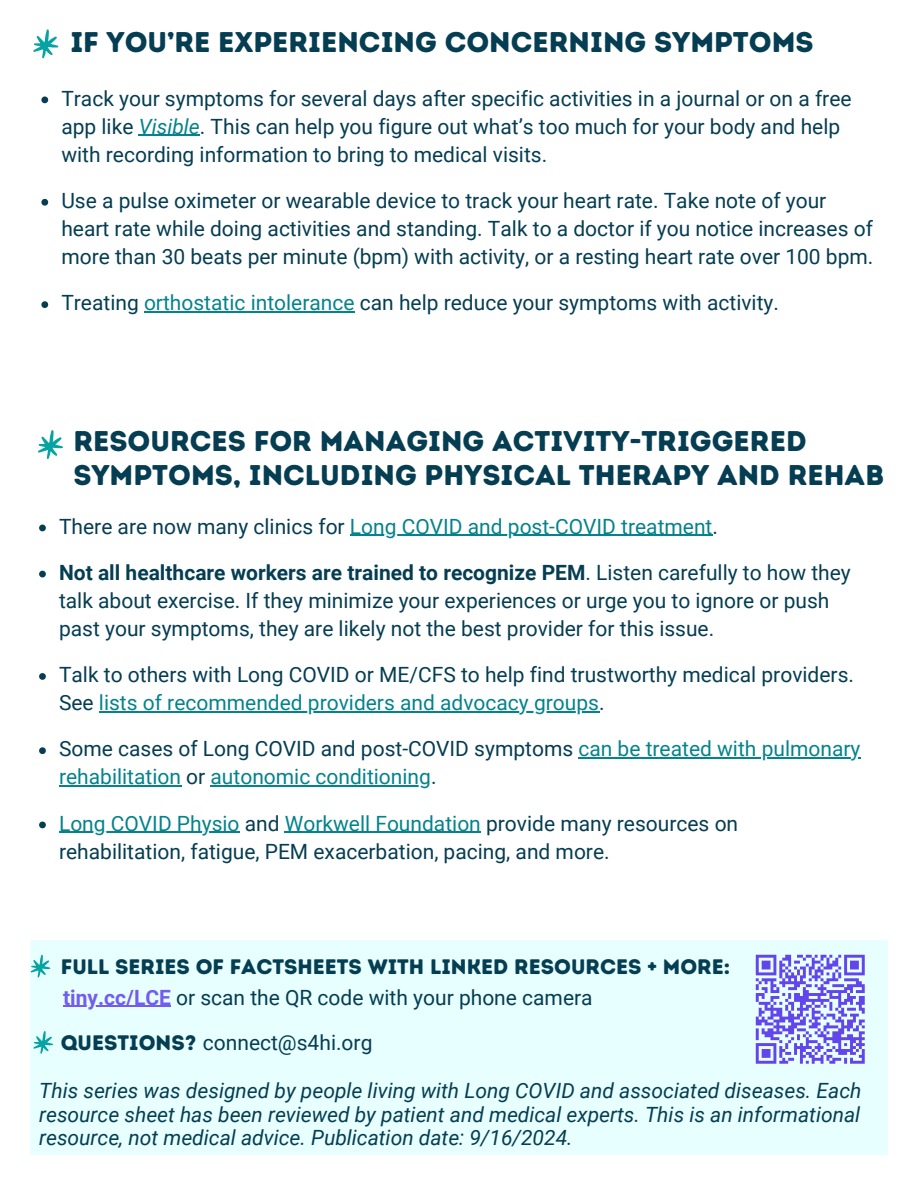
<style>
.page{position:relative;width:918px;height:1188px;background:#fff}
.page>*{position:absolute;margin:0;border:0;box-sizing:border-box;transform-origin:0 0}
.t1{font:28.5px/33.8px "Intro Rust Base";color:#053d52}
.t2{font:21px/28.2px "Roboto";color:#053d52}
.t3{font:italic 21px/23.7px "Roboto";color:#053d52;text-align:justify}
.t4{font:21px "Roboto";color:#04838b}
.t5{font:700 21px "Roboto";color:#053d52}
.t6{font:21px "Intro Rust Base";color:#053d52}
.s1{font-style:italic;color:#04838b}
.s2{color:#04838b}
.s3{color:#053d52}
.s4{font-weight:400}
.s5{font-weight:700;color:#735cef}
.s6{font-family:"Intro Rust Base"}
</style>
<div class="page">
<div style="left:30px;top:941px;width:858px;height:214px;background:#e7fffe"></div>
<svg style="left:33px;top:29px;width:26px;height:29px"></svg>
<svg style="left:41px;top:97px;width:7px;height:6px"></svg>
<hr style="left:139px;top:135px;width:61px;height:1px;background:#04838b">
<svg style="left:41px;top:199px;width:7px;height:7px"></svg>
<svg style="left:41px;top:301px;width:7px;height:7px"></svg>
<hr style="left:144px;top:311px;width:211px;height:2px;background:#04838b">
<hr style="left:63px;top:1006px;width:108px;height:1px;background:#735cef">
<svg style="left:30px;top:955px;width:20px;height:22px"></svg>
<svg style="left:33px;top:1031px;width:20px;height:22px"></svg>
<svg style="left:756px;top:955px;width:109px;height:109px"></svg>
<svg style="left:38px;top:430px;width:25px;height:29px"></svg>
<svg style="left:39px;top:525px;width:7px;height:6px"></svg>
<hr style="left:350px;top:535px;width:363px;height:1px;background:#04838b">
<svg style="left:39px;top:571px;width:7px;height:6px"></svg>
<svg style="left:39px;top:673px;width:7px;height:7px"></svg>
<hr style="left:99px;top:711px;width:500px;height:1px;background:#04838b">
<svg style="left:39px;top:747px;width:7px;height:7px"></svg>
<hr style="left:578px;top:757px;width:283px;height:2px;background:#04838b">
<hr style="left:59px;top:786px;width:122px;height:1px;background:#04838b">
<hr style="left:211px;top:786px;width:220px;height:1px;background:#04838b">
<svg style="left:39px;top:822px;width:7px;height:6px"></svg>
<hr style="left:59px;top:832px;width:181px;height:1px;background:#04838b">
<hr style="left:285px;top:832px;width:196px;height:1px;background:#04838b">
<p class="t1" style="left:70px;top:25px;width:745px">IF YOU’RE EXPERIENCING CONCERNING SYMPTOMS</p>
<h1 class="t2" style="left:61px;top:84px;width:792px">Track your symptoms for several days after specific activities in a journal or on a free app like <span class="s1">Visible</span>. This can help you figure out what’s too much for your body and help with recording information to bring to medical visits.</h1>
<p class="t2" style="left:61px;top:187px;width:814px">Use a pulse oximeter or wearable device to track your heart rate. Take note of your heart rate while doing activities and standing. Talk to a doctor if you notice increases of more than 30 beats per minute (bpm) with activity, or a resting heart rate over 100 bpm.</p>
<p class="t2" style="left:61px;top:289px;width:719px">Treating <span class="s2">orthostatic intolerance</span> can help reduce your symptoms with activity.</p>
<p class="t1" style="left:73px;top:424px;width:812px">RESOURCES FOR MANAGING ACTIVITY-TRIGGERED<br>SYMPTOMS, INCLUDING PHYSICAL THERAPY AND REHAB</p>
<p class="t4" style="left:59px;top:514px;width:661px"><span class="s3">There are now many clinics for</span> Long COVID and post-COVID treatment<span class="s3">.</span></p>
<p class="t5" style="left:59px;top:560px;width:793px">Not all healthcare workers are trained to recognize PEM<span class="s4">. Listen carefully to how they</span></p>
<p class="t2" style="left:59px;top:587px;width:772px">talk about exercise. If they minimize your experiences or urge you to ignore or push past your symptoms, they are likely not the best provider for this issue.</p>
<p class="t2" style="left:59px;top:661px;width:796px">Talk to others with Long COVID or ME/CFS to help find trustworthy medical providers.</p>
<p class="t4" style="left:59px;top:691px;width:547px"><span class="s3">See</span> lists of recommended providers and advocacy groups<span class="s3">.</span></p>
<h2 class="t2" style="left:59px;top:735px;width:803px">Some cases of Long COVID and post-COVID symptoms <span class="s2">can be treated with pulmonary</span></h2>
<p class="t4" style="left:59px;top:765px;width:379px">rehabilitation <span class="s3">or</span> autonomic conditioning<span class="s3">.</span></p>
<p class="t4" style="left:59px;top:811px;width:681px">Long COVID Physio <span class="s3">and</span> Workwell Foundation <span class="s3">provide many resources on</span></p>
<h2 class="t2" style="left:59px;top:837px;width:552px">rehabilitation, fatigue, PEM exacerbation, pacing, and more.</h2>
<p class="t6" style="left:61px;top:954px;width:671px">FULL SERIES OF FACTSHEETS WITH LINKED RESOURCES + MORE:</p>
<p class="t2" style="left:63px;top:983px;width:531px"><span class="s5">tiny.cc/LCE</span> or scan the QR code with your phone camera</p>
<p class="t2" style="left:61px;top:1029px;width:313px"><span class="s6">QUESTIONS?</span> connect@s4hi.org</p>
<h1 class="t3" style="left:39px;top:1079px;width:824px">This series was designed by people living with Long COVID and associated diseases. Each resource sheet has been reviewed by patient and medical experts. This is an informational resource, not medical advice. Publication date: 9/16/2024.</h1>
</div>
